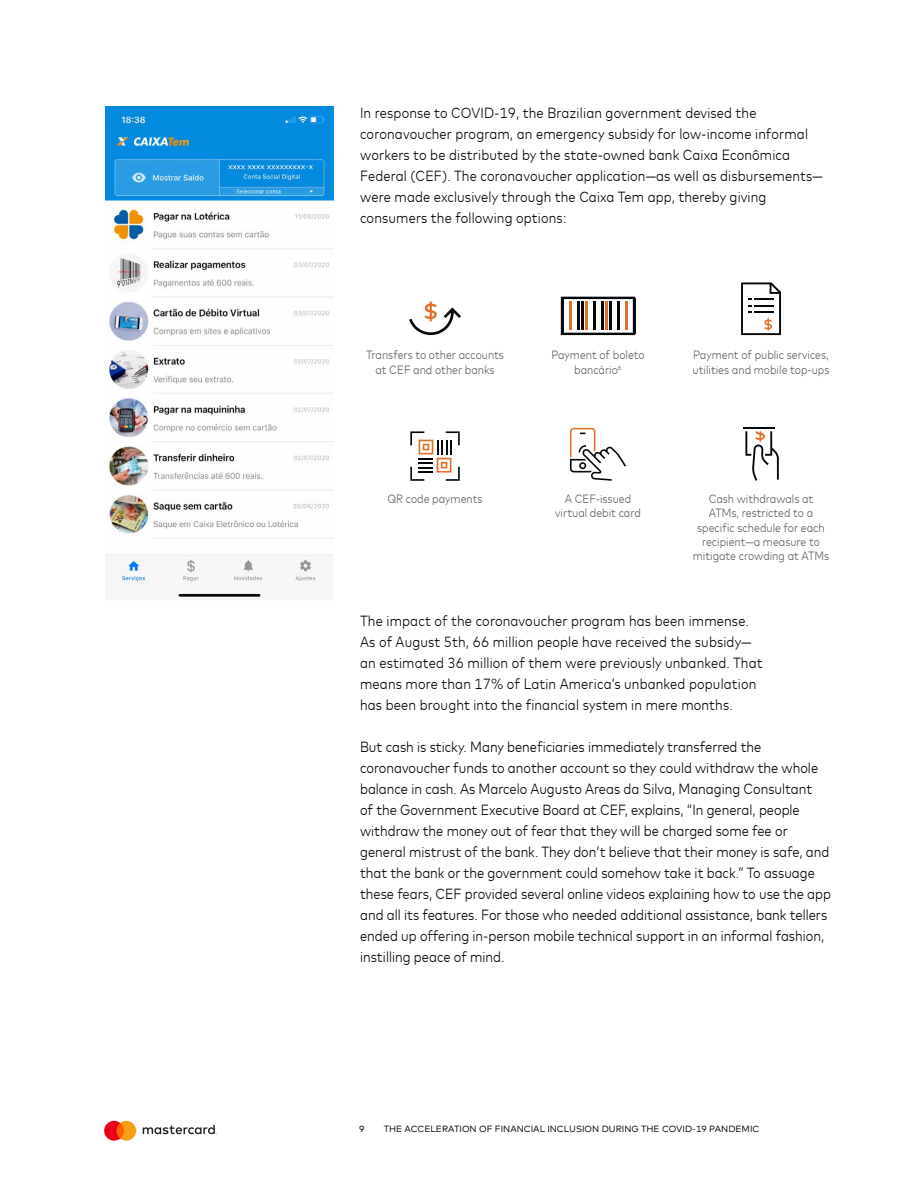
<style>
.page{position:relative;width:918px;height:1188px;background:#fff}
.page>*{position:absolute;margin:0;border:0;box-sizing:border-box;transform-origin:0 0}
.t1{font:300 14.7px/21px "Mark For MC Nrw";color:#000}
.t2{font:300 12px "Mark For MC Nrw";color:#5b5d5b}
.t3{font:9px "Mark Offc For MC";color:#000}
</style>
<div class="page">
<svg style="left:143px;top:1125px;width:74px;height:9px"></svg>
<svg style="left:104px;top:1121px;width:32px;height:20px"></svg>
<img style="left:106px;top:106px;width:228px;height:492px">
<svg style="left:409px;top:302px;width:52px;height:33px"></svg>
<svg style="left:561px;top:297px;width:74px;height:38px"></svg>
<svg style="left:741px;top:282px;width:40px;height:53px"></svg>
<svg style="left:410px;top:431px;width:50px;height:50px"></svg>
<svg style="left:570px;top:428px;width:56px;height:53px"></svg>
<hr style="left:743px;top:427px;width:32px;height:2px;background:#04070c">
<svg style="left:745px;top:431px;width:34px;height:50px"></svg>
<p class="t1" style="left:360px;top:101px;width:449px">In response to COVID-19, the Brazilian government devised the coronavoucher program, an emergency subsidy for low-income informal workers to be distributed by the state-owned bank Caixa Econômica</p>
<p class="t1" style="left:360px;top:164px;width:464px">Federal (CEF). The coronavoucher application—as well as disbursements—</p>
<p class="t1" style="left:360px;top:185px;width:408px">were made exclusively through the Caixa Tem app, thereby giving</p>
<p class="t1" style="left:360px;top:206px;width:208px">consumers the following options:</p>
<p class="t2" style="left:366px;top:346px;width:139px">Transfers to other accounts</p>
<p class="t2" style="left:551px;top:346px;width:95px">Payment of boleto</p>
<p class="t2" style="left:693px;top:346px;width:137px">Payment of public services,</p>
<p class="t2" style="left:375px;top:361px;width:121px">at CEF and other banks</p>
<p class="t2" style="left:574px;top:361px;width:49px">bancário<sup>6</sup></p>
<p class="t2" style="left:693px;top:361px;width:138px">utilities and mobile top-ups</p>
<p class="t2" style="left:388px;top:490px;width:97px">QR code payments</p>
<p class="t2" style="left:565px;top:490px;width:68px">A CEF-issued</p>
<p class="t2" style="left:709px;top:490px;width:106px">Cash withdrawals at</p>
<p class="t2" style="left:555px;top:504px;width:87px">virtual debit card</p>
<p class="t2" style="left:709px;top:504px;width:106px">ATMs, restricted to a</p>
<p class="t2" style="left:697px;top:519px;width:129px">specific schedule for each</p>
<p class="t2" style="left:702px;top:533px;width:119px">recipient—a measure to</p>
<p class="t2" style="left:693px;top:547px;width:138px">mitigate crowding at ATMs</p>
<p class="t1" style="left:360px;top:609px;width:390px">The impact of the coronavoucher program has been immense.</p>
<p class="t1" style="left:360px;top:630px;width:393px">As of August 5th, 66 million people have received the subsidy—</p>
<p class="t1" style="left:360px;top:651px;width:404px">an estimated 36 million of them were previously unbanked. That means more than 17% of Latin America’s unbanked population</p>
<p class="t1" style="left:360px;top:693px;width:374px">has been brought into the financial system in mere months.</p>
<p class="t1" style="left:360px;top:735px;width:403px">But cash is sticky. Many beneficiaries immediately transferred the</p>
<p class="t1" style="left:360px;top:756px;width:460px">coronavoucher funds to another account so they could withdraw the whole balance in cash. As Marcelo Augusto Areas da Silva, Managing Consultant</p>
<p class="t1" style="left:360px;top:798px;width:441px">of the Government Executive Board at CEF, explains, “In general, people</p>
<p class="t1" style="left:360px;top:819px;width:471px">withdraw the money out of fear that they will be charged some fee or general mistrust of the bank. They don’t believe that their money is safe, and</p>
<p class="t1" style="left:360px;top:861px;width:456px">that the bank or the government could somehow take it back.” To assuage</p>
<p class="t1" style="left:360px;top:882px;width:472px">these fears, CEF provided several online videos explaining how to use the app and all its features. For those who needed additional assistance, bank tellers</p>
<p class="t1" style="left:360px;top:924px;width:466px">ended up offering in-person mobile technical support in an informal fashion,</p>
<p class="t1" style="left:360px;top:945px;width:146px">instilling peace of mind.</p>
<p class="t3" style="left:359px;top:1122px;width:7px">9</p>
<p class="t3" style="left:384px;top:1122px;width:377px">THE ACCELERATION OF FINANCIAL INCLUSION DURING THE COVID-19 PANDEMIC</p>
</div>
